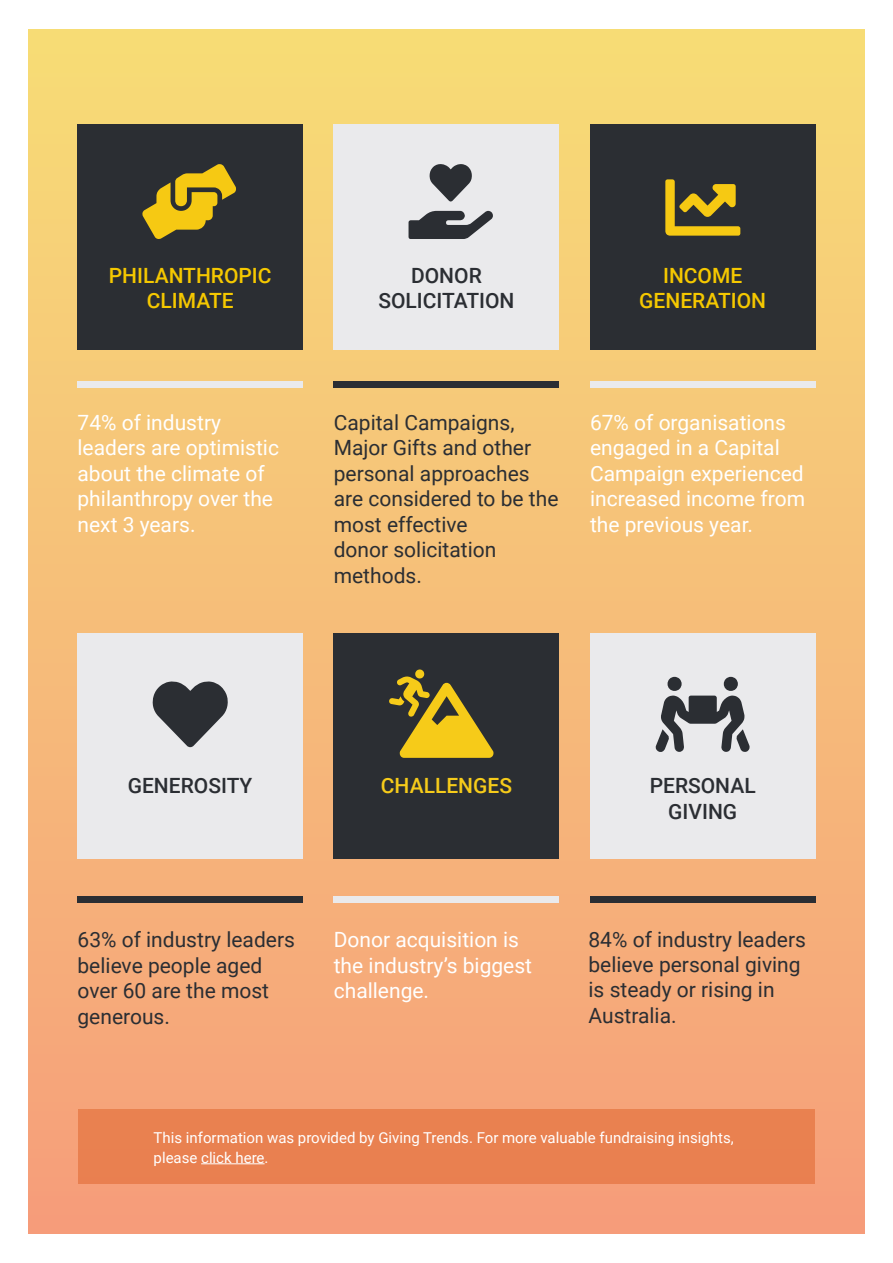
<style>
.page{position:relative;width:893px;height:1263px;background:#fff}
.page>*{position:absolute;margin:0;border:0;box-sizing:border-box;transform-origin:0 0}
.t1{font:21px/25.5px "Roboto";color:#2b2e33}
.t2{font:21px/25.5px "Roboto";color:#fff}
.t3{font:500 21px/25.2px "Roboto";color:#2b2e33;text-align:center}
.t4{font:500 21px/25.2px "Roboto";color:#f5c800;text-align:center}
.t5{font:500 21px "Roboto";color:#f6cb1a}
.t6{font:15px/19.5px "Roboto";color:#fff}
</style>
<div class="page">
<div style="left:29px;top:30px;width:835px;height:1203px;background:linear-gradient(to bottom,#f4db77,#f69e7c)"></div>
<div style="left:78px;top:124px;width:225px;height:226px;background:#2b2e33"></div>
<div style="left:78px;top:633px;width:225px;height:226px;background:#eaeaec"></div>
<div style="left:334px;top:124px;width:225px;height:226px;background:#eaeaec"></div>
<div style="left:334px;top:633px;width:225px;height:226px;background:#2b2e33"></div>
<div style="left:590px;top:124px;width:225px;height:226px;background:#2b2e33"></div>
<div style="left:590px;top:633px;width:225px;height:226px;background:#eaeaec"></div>
<div style="left:78px;top:381px;width:225px;height:7px;background:#eaeaec"></div>
<div style="left:334px;top:896px;width:225px;height:7px;background:#eaeaec"></div>
<div style="left:590px;top:381px;width:225px;height:7px;background:#eaeaec"></div>
<div style="left:334px;top:381px;width:225px;height:7px;background:#2b2e33"></div>
<div style="left:78px;top:896px;width:225px;height:7px;background:#2b2e33"></div>
<div style="left:590px;top:896px;width:225px;height:7px;background:#2b2e33"></div>
<div style="left:78px;top:1109px;width:737px;height:75px;background:#e98150"></div>
<hr style="left:201px;top:1163px;width:64px;height:1px;background:#fff">
<p class="t4" style="left:109px;top:262px;width:164px">PHILANTHROPIC<br>CLIMATE</p>
<p class="t2" style="left:78px;top:409px;width:203px">74% of industry leaders are optimistic about the climate of philanthropy over the next 3 years.</p>
<p class="t3" style="left:378px;top:262px;width:138px">DONOR<br>SOLICITATION</p>
<p class="t4" style="left:639px;top:262px;width:128px">INCOME<br>GENERATION</p>
<p class="t1" style="left:334px;top:409px;width:226px">Capital Campaigns,<br>Major Gifts and other personal approaches are considered to be the most effective<br>donor solicitation methods.</p>
<p class="t2" style="left:590px;top:409px;width:217px">67% of organisations engaged in a Capital<br>Campaign experienced increased income from the previous year.</p>
<p class="t3" style="left:128px;top:772px;width:126px">GENEROSITY</p>
<p class="t3" style="left:650px;top:772px;width:108px">PERSONAL<br>GIVING</p>
<p class="t5" style="left:381px;top:771px;width:133px">CHALLENGES</p>
<p class="t1" style="left:78px;top:926px;width:219px">63% of industry leaders believe people aged over 60 are the most generous.</p>
<p class="t1" style="left:588px;top:926px;width:219px">84% of industry leaders believe personal giving is steady or rising in<br>Australia.</p>
<p class="t2" style="left:334px;top:926px;width:200px">Donor acquisition is the industry’s biggest challenge.</p>
<p class="t6" style="left:154px;top:1127px;width:582px">This information was provided by Giving Trends. For more valuable fundraising insights, please click here.</p>
</div>
